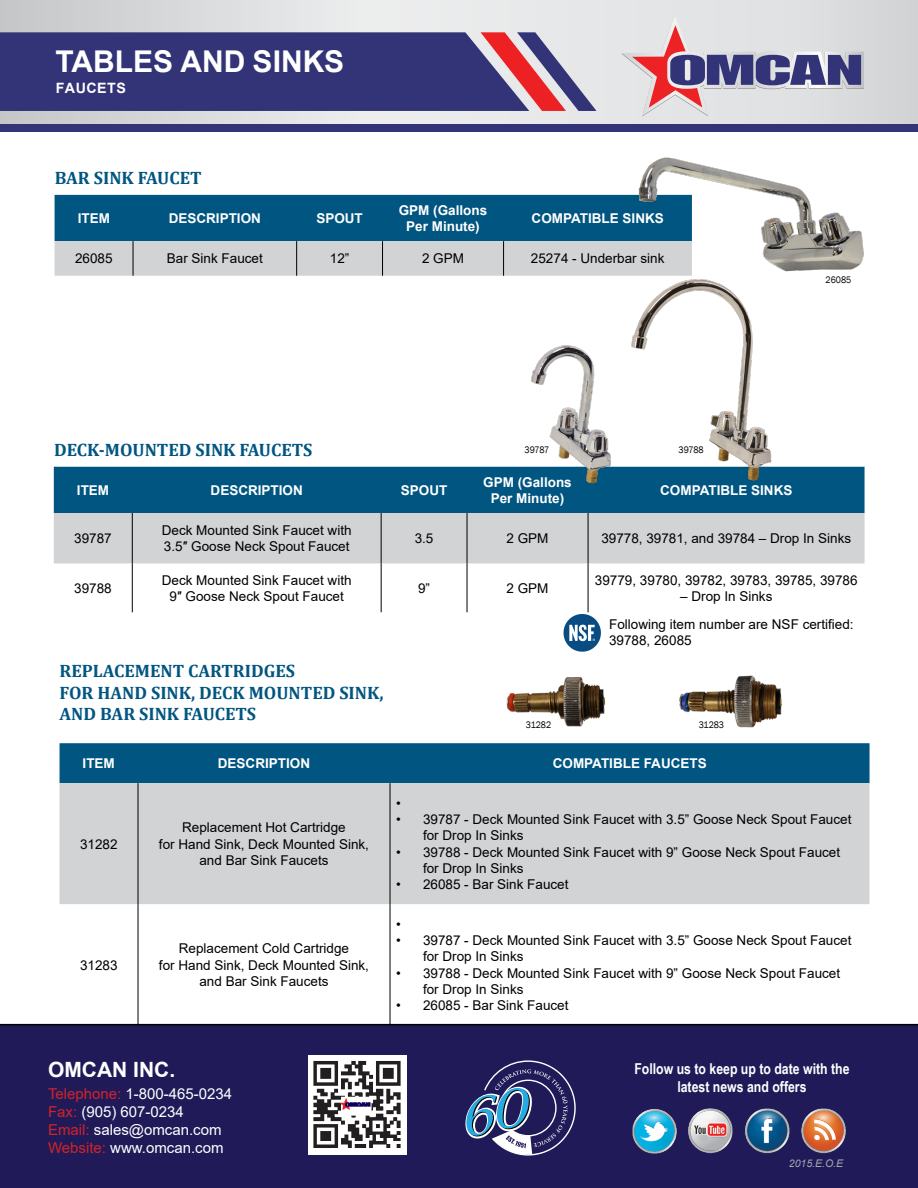
<style>
.page{position:relative;width:918px;height:1188px;background:#fff}
.page>*{position:absolute;margin:0;border:0;box-sizing:border-box;transform-origin:0 0}
.t1{font:700 30px "Arial";color:#fff}
.t2{font:700 21px "Arial";color:#fff}
.t3{font:700 18px/21.6px "Cambria";color:#005581}
.t4{font:15px/18px "Arial";color:#fff}
.t5{font:700 15px/18px "Arial Narrow";color:#fff;text-align:center}
.t6{font:700 14.25px "Arial";letter-spacing:.035em;color:#fff}
.t7{font:13.5px/16.2px "Arial";color:#000}
.t8{font:700 13.5px/16.2px "Arial";color:#fff;text-align:center}
.t9{font:italic 10.5px "Arial";color:#a7a9ac}
.t10{font:9.75px "Franklin Gothic";color:#000;scale:.9 1}
.s1{color:#d2232a}
</style>
<div class="page">
<div style="left:0;top:1024px;width:918px;height:164px;background:#201a58"></div>
<img style="left:630px;top:1097px;width:238px;height:66px">
<svg style="left:465px;top:1060px;width:111px;height:96px;background:#464b7d"></svg>
<img style="left:308px;top:1055px;width:98px;height:100px">
<svg style="left:0;top:0;width:918px;height:124px;background:#dddee0"></svg>
<svg style="left:0;top:32px;width:597px;height:79px;background:#4c447f"></svg>
<div style="left:0;top:124px;width:918px;height:7px;background:#337"></div>
<svg style="left:621px;top:15px;width:243px;height:101px;background:#c1b6c3"></svg>
<svg style="left:55px;top:195px;width:560px;height:81px;background:#598ba4"></svg>
<hr style="left:133px;top:241px;width:1px;height:35px;background:#000">
<hr style="left:296px;top:241px;width:1px;height:35px;background:#000">
<hr style="left:382px;top:241px;width:1px;height:35px;background:#000">
<hr style="left:503px;top:241px;width:1px;height:35px;background:#000">
<svg style="left:54px;top:467px;width:811px;height:96px;background:#739aae"></svg>
<hr style="left:132px;top:513px;width:1px;height:50px;background:#000">
<hr style="left:132px;top:563px;width:1px;height:49px;background:#000">
<hr style="left:381px;top:513px;width:1px;height:50px;background:#000">
<hr style="left:467px;top:513px;width:1px;height:50px;background:#000">
<hr style="left:588px;top:513px;width:1px;height:50px;background:#000">
<hr style="left:381px;top:563px;width:1px;height:49px;background:#000">
<hr style="left:467px;top:563px;width:1px;height:49px;background:#000">
<hr style="left:588px;top:563px;width:1px;height:49px;background:#000">
<img style="left:615px;top:157px;width:249px;height:119px">
<img style="left:524px;top:345px;width:97px;height:142px">
<img style="left:622px;top:272px;width:180px;height:211px">
<img style="left:564px;top:615px;width:37px;height:36px">
<div style="left:60px;top:743px;width:810px;height:40px;background:#005581"></div>
<div style="left:60px;top:783px;width:810px;height:121px;background:#d1d3d4"></div>
<hr style="left:138px;top:783px;width:1px;height:121px;background:#000">
<hr style="left:138px;top:904px;width:1px;height:121px;background:#000">
<hr style="left:390px;top:783px;width:1px;height:121px;background:#000">
<hr style="left:390px;top:904px;width:1px;height:121px;background:#000">
<img style="left:506px;top:677px;width:100px;height:50px">
<img style="left:679px;top:675px;width:103px;height:53px">
<h1 class="t1" style="left:55px;top:40px;width:290px">TABLES AND SINKS</h1>
<p class="t6" style="left:56px;top:78px;width:72px">FAUCETS</p>
<h3 class="t3" style="left:55px;top:166px;width:148px">BAR SINK FAUCET</h3>
<p class="t8" style="left:78px;top:210px;width:34px">ITEM</p>
<p class="t8" style="left:169px;top:210px;width:94px">DESCRIPTION</p>
<p class="t8" style="left:316px;top:210px;width:48px">SPOUT</p>
<p class="t8" style="left:399px;top:202px;width:90px">GPM (Gallons<br>Per Minute)</p>
<p class="t8" style="left:532px;top:210px;width:134px">COMPATIBLE SINKS</p>
<p class="t7" style="left:75px;top:250px;width:39px">26085</p>
<p class="t7" style="left:167px;top:250px;width:98px">Bar Sink Faucet</p>
<p class="t7" style="left:330px;top:250px;width:21px">12”</p>
<p class="t7" style="left:422px;top:250px;width:44px">2 GPM</p>
<p class="t7" style="left:531px;top:250px;width:135px">25274 - Underbar sink</p>
<h3 class="t3" style="left:54px;top:438px;width:260px">DECK-MOUNTED SINK FAUCETS</h3>
<p class="t10" style="left:525px;top:443px;width:29px">39787</p>
<p class="t10" style="left:679px;top:443px;width:30px">39788</p>
<p class="t10" style="left:826px;top:273px;width:30px">26085</p>
<p class="t8" style="left:77px;top:482px;width:34px">ITEM</p>
<p class="t8" style="left:211px;top:482px;width:94px">DESCRIPTION</p>
<p class="t8" style="left:401px;top:482px;width:48px">SPOUT</p>
<p class="t8" style="left:483px;top:474px;width:90px">GPM (Gallons<br>Per Minute)</p>
<p class="t8" style="left:660px;top:482px;width:134px">COMPATIBLE SINKS</p>
<p class="t7" style="left:74px;top:530px;width:39px">39787</p>
<p class="t7" style="left:162px;top:522px;width:191px">Deck Mounted Sink Faucet with<br>3.5″ Goose Neck Spout Faucet</p>
<p class="t7" style="left:415px;top:530px;width:20px">3.5</p>
<p class="t7" style="left:507px;top:530px;width:44px">2 GPM</p>
<p class="t7" style="left:601px;top:530px;width:251px">39778, 39781, and 39784 – Drop In Sinks</p>
<p class="t7" style="left:74px;top:580px;width:39px">39788</p>
<p class="t7" style="left:162px;top:572px;width:191px;text-align:center">Deck Mounted Sink Faucet with<br>9″ Goose Neck Spout Faucet</p>
<p class="t7" style="left:418px;top:580px;width:14px">9”</p>
<p class="t7" style="left:507px;top:580px;width:44px">2 GPM</p>
<p class="t7" style="left:595px;top:572px;width:264px">39779, 39780, 39782, 39783, 39785, 39786</p>
<p class="t7" style="left:680px;top:588px;width:94px">– Drop In Sinks</p>
<h3 class="t3" style="left:60px;top:660px;width:326px">REPLACEMENT CARTRIDGES<br>FOR HAND SINK, DECK MOUNTED SINK,<br>AND BAR SINK FAUCETS</h3>
<p class="t7" style="left:609px;top:616px;width:246px">Following item number are NSF certified:<br>39788, 26085</p>
<p class="t10" style="left:526px;top:719px;width:30px">31282</p>
<p class="t10" style="left:699px;top:719px;width:30px">31283</p>
<p class="t8" style="left:83px;top:755px;width:34px">ITEM</p>
<p class="t8" style="left:218px;top:755px;width:94px">DESCRIPTION</p>
<p class="t8" style="left:553px;top:755px;width:155px">COMPATIBLE FAUCETS</p>
<p class="t7" style="left:80px;top:836px;width:39px">31282</p>
<p class="t7" style="left:80px;top:957px;width:39px">31283</p>
<p class="t7" style="left:159px;top:819px;width:212px;text-align:center">Replacement Hot Cartridge<br>for Hand Sink, Deck Mounted Sink, and Bar Sink Faucets</p>
<p class="t7" style="left:159px;top:940px;width:212px;text-align:center">Replacement Cold Cartridge<br>for Hand Sink, Deck Mounted Sink, and Bar Sink Faucets</p>
<p class="t7" style="left:396px;top:795px;width:6px">•</p>
<p class="t7" style="left:423px;top:811px;width:430px;text-indent:-27px">• 39787 - Deck Mounted Sink Faucet with 3.5” Goose Neck Spout Faucet for Drop In Sinks</p>
<p class="t7" style="left:423px;top:844px;width:419px;text-indent:-27px">• 39788 - Deck Mounted Sink Faucet with 9” Goose Neck Spout Faucet for Drop In Sinks</p>
<p class="t7" style="left:396px;top:876px;width:174px">• 26085 - Bar Sink Faucet</p>
<p class="t7" style="left:396px;top:916px;width:6px">•</p>
<p class="t7" style="left:423px;top:932px;width:430px;text-indent:-27px">• 39787 - Deck Mounted Sink Faucet with 3.5” Goose Neck Spout Faucet for Drop In Sinks</p>
<p class="t7" style="left:423px;top:965px;width:419px;text-indent:-27px">• 39788 - Deck Mounted Sink Faucet with 9” Goose Neck Spout Faucet for Drop In Sinks</p>
<p class="t7" style="left:396px;top:997px;width:174px">• 26085 - Bar Sink Faucet</p>
<h2 class="t2" style="left:48px;top:1042px;width:129px">OMCAN INC.</h2>
<p class="t4" style="left:48px;top:1085px;width:186px"><span class="s1">Telephone:</span> 1-800-465-0234<br><span class="s1">Fax:</span> (905) 607-0234<br><span class="s1">Email:</span> sales@omcan.com<br><span class="s1">Website:</span> www.omcan.com</p>
<h2 class="t2" style="left:48px;top:1055px;width:129px">OMCAN INC.</h2>
<p class="t5" style="left:634px;top:1059px;width:217px">Follow us to keep up to date with the latest news and offers</p>
<p class="t9" style="left:789px;top:1157px;width:56px">2015.E.O.E</p>
</div>
